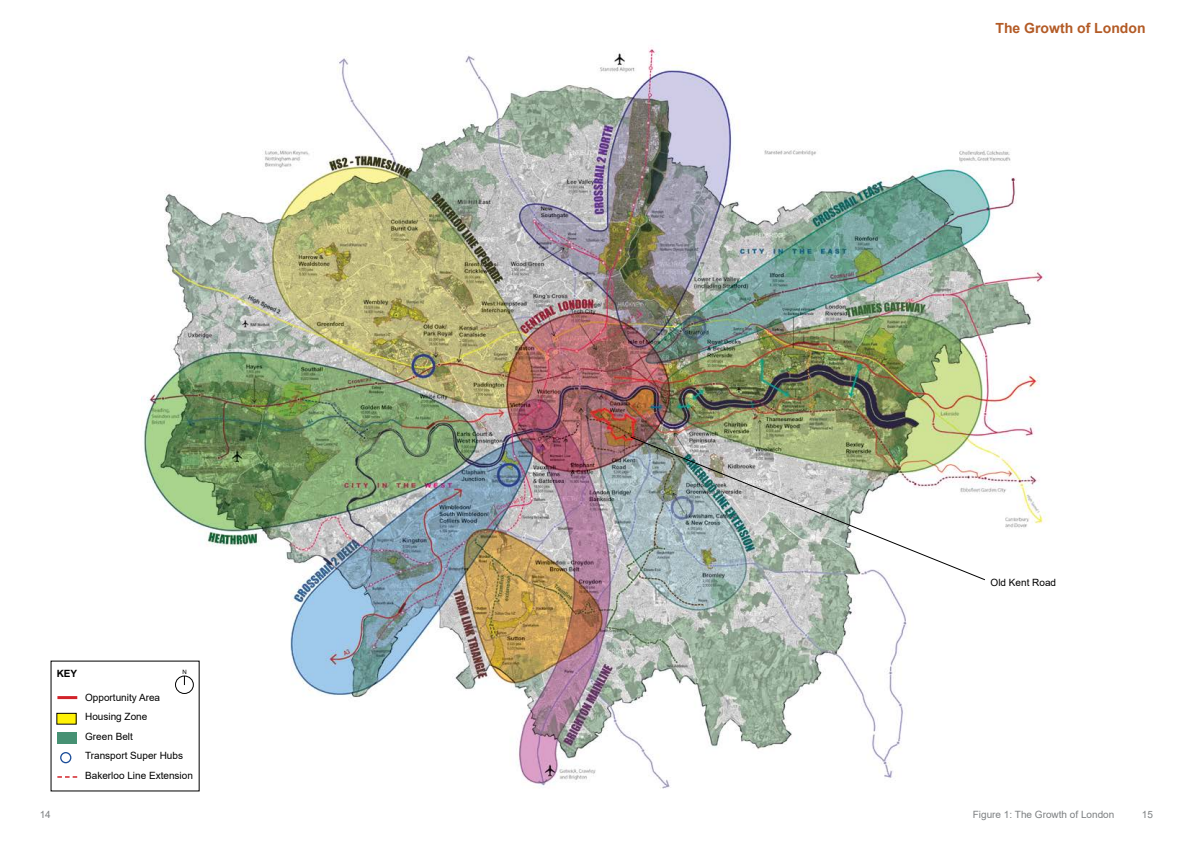
<style>
.page{position:relative;width:1191px;height:842px;background:#fff}
.page>*{position:absolute;margin:0;border:0;box-sizing:border-box;transform-origin:0 0}
.t1{font:700 14px "Arial";color:#b35b26}
.t2{font:10px/19.5px "Arial";color:#000}
.t3{font:10px "Arial";color:#7d8082}
.t4{font:700 10px "Arial";color:#000}
.t5{font:6px "Arial";color:#000}
</style>
<div class="page">
<img style="left:141px;top:47px;width:907px;height:745px">
<img style="left:629px;top:436px;width:357px;height:145px">
<div style="left:51px;top:661px;width:148px;height:130px;background:#fff"></div>
<div style="left:57px;top:733px;width:19px;height:11px;background:#428f70"></div>
<div style="left:57px;top:713px;width:19px;height:11px;background:#fff200"></div>
<div style="left:57px;top:713px;width:19px;height:11px;border:1px solid #000"></div>
<div style="left:60px;top:752px;width:11px;height:11px;border:1px solid #1b4d99;border-radius:50%"></div>
<svg style="left:57px;top:776px;width:20px;height:2px"></svg>
<hr style="left:57px;top:696px;width:20px;height:3px;background:#d2232a">
<div style="left:175px;top:676px;width:18px;height:18px;border:1px solid #000;border-radius:50%"></div>
<h1 class="t1" style="left:995px;top:18px;width:152px">The Growth of London</h1>
<p class="t4" style="left:57px;top:666px;width:22px">KEY</p>
<p class="t5" style="left:183px;top:668px;width:6px">N</p>
<p class="t2" style="left:85px;top:687px;width:109px">Opportunity Area<br>Housing Zone<br>Green Belt<br>Transport Super Hubs<br>Bakerloo Line Extension</p>
<p class="t2" style="left:990px;top:572px;width:67px">Old Kent Road</p>
<p class="t3" style="left:40px;top:808px;width:13px">14</p>
<p class="t3" style="left:972px;top:808px;width:143px">Figure 1: The Growth of London</p>
<p class="t3" style="left:1141px;top:808px;width:13px">15</p>
</div>
